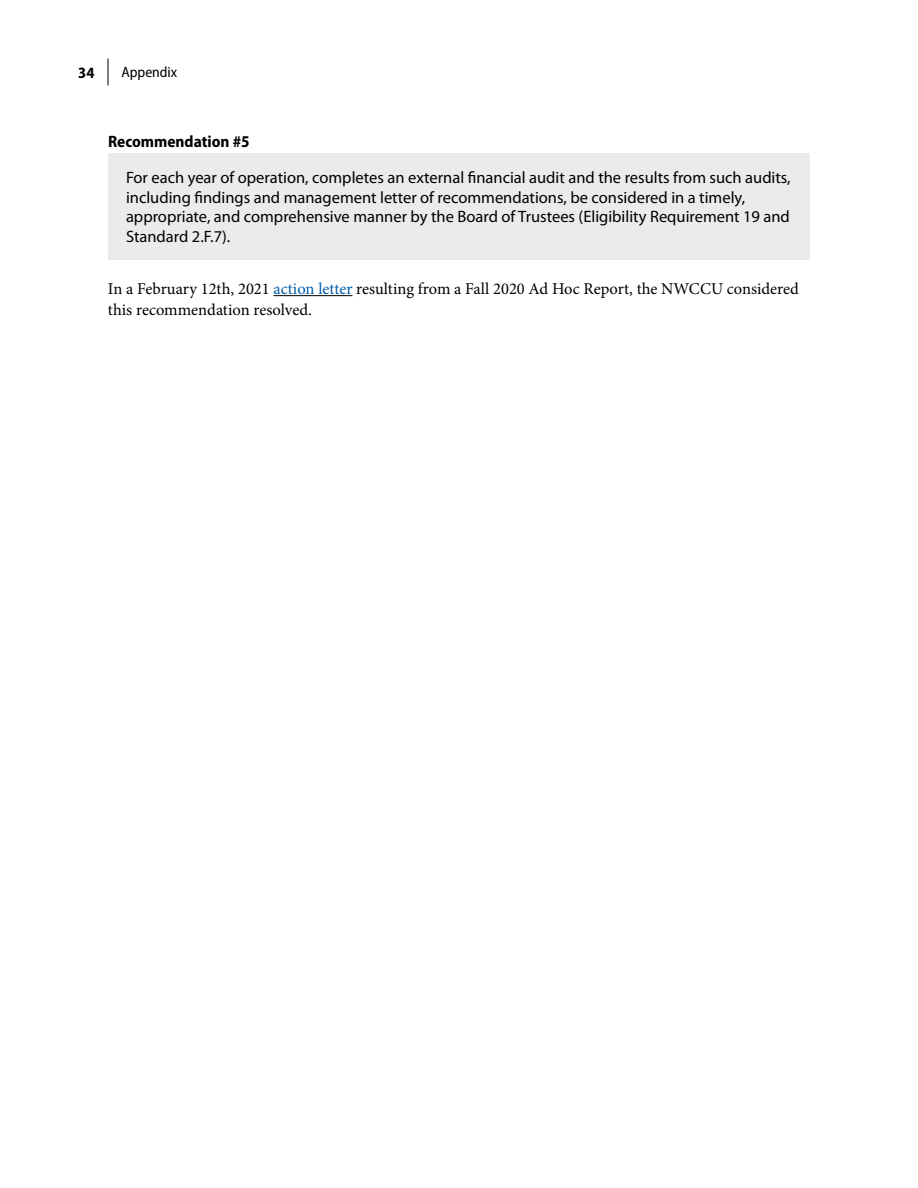
<style>
.page{position:relative;width:918px;height:1188px;background:#fff}
.page>*{position:absolute;margin:0;border:0;box-sizing:border-box;transform-origin:0 0}
.t1{font:16.5px/19.5px "Myriad Pro";color:#000}
.t2{font:16.5px/21px "Minion Pro";color:#000}
.t3{font:700 semi-condensed 16.5px "Myriad Pro";color:#000}
.t4{font:700 semi-condensed 15.75px "Myriad Pro";color:#000}
.t5{font:semi-condensed 15px "Myriad Pro";color:#000}
.s1{color:#005ba8}
</style>
<div class="page">
<svg style="left:108px;top:59px;width:1px;height:27px"></svg>
<hr style="left:274px;top:295px;width:78px;height:1px;background:#000">
<div style="left:108px;top:153px;width:702px;height:107px;background:#ebebec"></div>
<p class="t4" style="left:78px;top:62px;width:18px">34</p>
<p class="t5" style="left:122px;top:63px;width:57px">Appendix</p>
<p class="t3" style="left:108px;top:131px;width:143px">Recommendation #5</p>
<p class="t1" style="left:126px;top:168px;width:666px">For each year of operation, completes an external financial audit and the results from such audits, including findings and management letter of recommendations, be considered in a timely, appropriate, and comprehensive manner by the Board of Trustees (Eligibility Requirement 19 and Standard 2.F.7).</p>
<p class="t2" style="left:108px;top:278px;width:692px">In a February 12th, 2021 <span class="s1">action letter</span> resulting from a Fall 2020 Ad Hoc Report, the NWCCU considered this recommendation resolved.</p>
</div>
